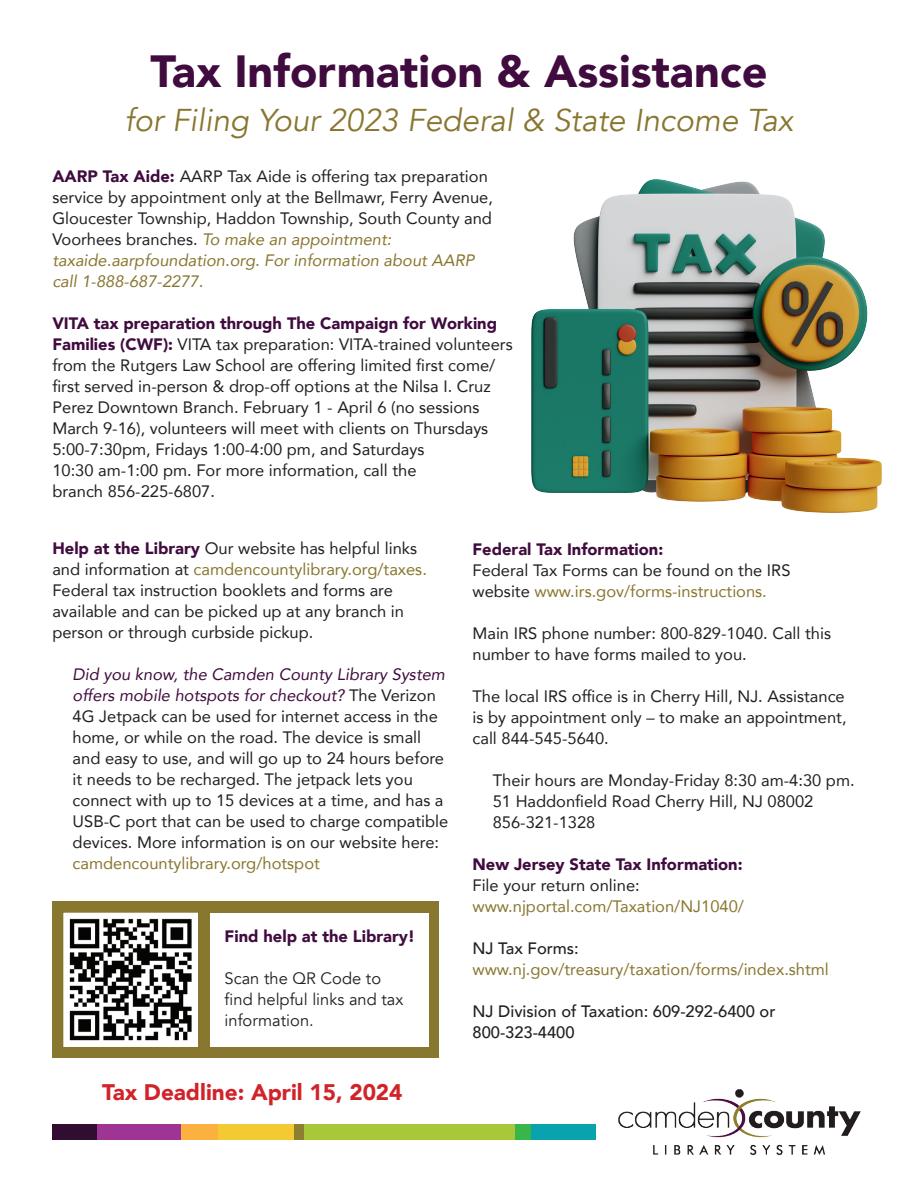
<style>
.page{position:relative;width:918px;height:1188px;background:#fff}
.page>*{position:absolute;margin:0;border:0;box-sizing:border-box;transform-origin:0 0}
.t1{font:900 45px "Avenir";color:#400b3e}
.t2{font:italic 31.5px "Avenir";color:#88762f}
.t3{font:900 22.5px "Avenir";color:#d1232a}
.t4{font:16.5px/21px "Avenir";color:#231f20}
.t5{font:16.5px "Avenir";color:#88762f}
.t6{font:900 16.5px "Avenir";color:#400b3e}
.t7{font:500 16.5px/21px "Avenir";color:#231f20}
.t8{font:16.5px/21px "Avenir";color:#231f20}
.s1{font-weight:900;color:#400b3e}
.s2{font-style:italic;color:#88762f}
.s3{color:#88762f}
.s4{font-style:italic;color:#400b3e}
</style>
<div class="page">
<img style="left:531px;top:179px;width:351px;height:334px">
<img style="left:618px;top:1089px;width:243px;height:67px">
<div style="left:304px;top:1124px;width:211px;height:15px;background:#a6c839"></div>
<div style="left:97px;top:1124px;width:84px;height:15px;background:#9e3594"></div>
<div style="left:217px;top:1124px;width:77px;height:15px;background:#f4ca32"></div>
<div style="left:531px;top:1124px;width:65px;height:15px;background:#08a3af"></div>
<div style="left:52px;top:1124px;width:45px;height:15px;background:#310d31"></div>
<div style="left:294px;top:1124px;width:10px;height:15px;background:#8c7f31"></div>
<div style="left:515px;top:1124px;width:16px;height:15px;background:#3ab54a"></div>
<div style="left:181px;top:1124px;width:36px;height:15px;background:#fbb03f"></div>
<div style="left:52px;top:901px;width:387px;height:156px;background:#88772e"></div>
<img style="left:64px;top:914px;width:133px;height:132px">
<div style="left:62px;top:912px;width:137px;height:137px;border:1px solid #88762f"></div>
<div style="left:210px;top:913px;width:218px;height:134px;background:#fff"></div>
<h1 class="t1" style="left:151px;top:33px;width:618px">Tax Information &amp; Assistance</h1>
<h2 class="t2" style="left:125px;top:102px;width:670px">for Filing Your 2023 Federal &amp; State Income Tax</h2>
<p class="t4" style="left:52px;top:166px;width:442px"><span class="s1">AARP Tax Aide:</span> AARP Tax Aide is offering tax preparation service by appointment only at the Bellmawr, Ferry Avenue, Gloucester Township, Haddon Township, South County and Voorhees branches. <span class="s2">To make an appointment: taxaide.aarpfoundation.org. For information about AARP call 1-888-687-2277.</span></p>
<p class="t4" style="left:52px;top:313px;width:462px"><span class="s1">VITA tax preparation through The Campaign for Working Families (CWF):</span> VITA tax preparation: VITA-trained volunteers from the Rutgers Law School are offering limited first come/ first served in-person &amp; drop-off options at the Nilsa I. Cruz Perez Downtown Branch. February 1 - April 6 (no sessions March 9-16), volunteers will meet with clients on Thursdays 5:00-7:30pm, Fridays 1:00-4:00 pm, and Saturdays<br>10:30 am-1:00 pm. For more information, call the<br>branch 856-225-6807.</p>
<p class="t4" style="left:52px;top:538px;width:376px"><span class="s1">Help at the Library</span> Our website has helpful links and information at <span class="s3">camdencountylibrary.org/taxes.<br></span>Federal tax instruction booklets and forms are available and can be picked up at any branch in person or through curbside pickup.</p>
<p class="t4" style="left:73px;top:664px;width:377px"><span class="s4">Did you know, the Camden County Library System offers mobile hotspots for checkout?</span> The Verizon 4G Jetpack can be used for internet access in the home, or while on the road. The device is small and easy to use, and will go up to 24 hours before it needs to be recharged. The jetpack lets you connect with up to 15 devices at a time, and has a USB-C port that can be used to charge compatible devices. More information is on our website here:</p>
<p class="t5" style="left:73px;top:850px;width:249px">camdencountylibrary.org/hotspot</p>
<p class="t6" style="left:225px;top:922px;width:192px">Find help at the Library!</p>
<p class="t8" style="left:225px;top:968px;width:180px">Scan the QR Code to find helpful links and tax information.</p>
<h3 class="t3" style="left:102px;top:1073px;width:302px">Tax Deadline: April 15, 2024</h3>
<p class="t6" style="left:473px;top:535px;width:192px">Federal Tax Information:</p>
<p class="t4" style="left:473px;top:559px;width:320px">Federal Tax Forms can be found on the IRS website <span class="s3">www.irs.gov/forms-instructions.</span></p>
<p class="t4" style="left:473px;top:622px;width:360px">Main IRS phone number: 800-829-1040. Call this number to have forms mailed to you.</p>
<p class="t4" style="left:473px;top:685px;width:376px;text-align:justify">The local IRS office is in Cherry Hill, NJ. Assistance is by appointment only – to make an appointment, call 844-545-5640.</p>
<p class="t4" style="left:493px;top:769px;width:363px">Their hours are Monday-Friday 8:30 am-4:30 pm.<br>51 Haddonfield Road Cherry Hill, NJ 08002<br>856-321-1328</p>
<p class="t6" style="left:473px;top:850px;width:272px">New Jersey State Tax Information:</p>
<p class="t4" style="left:473px;top:874px;width:169px">File your return online:</p>
<p class="t5" style="left:473px;top:893px;width:273px">www.njportal.com/Taxation/NJ1040/</p>
<p class="t7" style="left:473px;top:937px;width:108px">NJ Tax Forms:</p>
<p class="t5" style="left:473px;top:956px;width:358px">www.nj.gov/treasury/taxation/forms/index.shtml</p>
<p class="t7" style="left:473px;top:1000px;width:305px">NJ Division of Taxation: 609-292-6400 or<br>800-323-4400</p>
</div>
